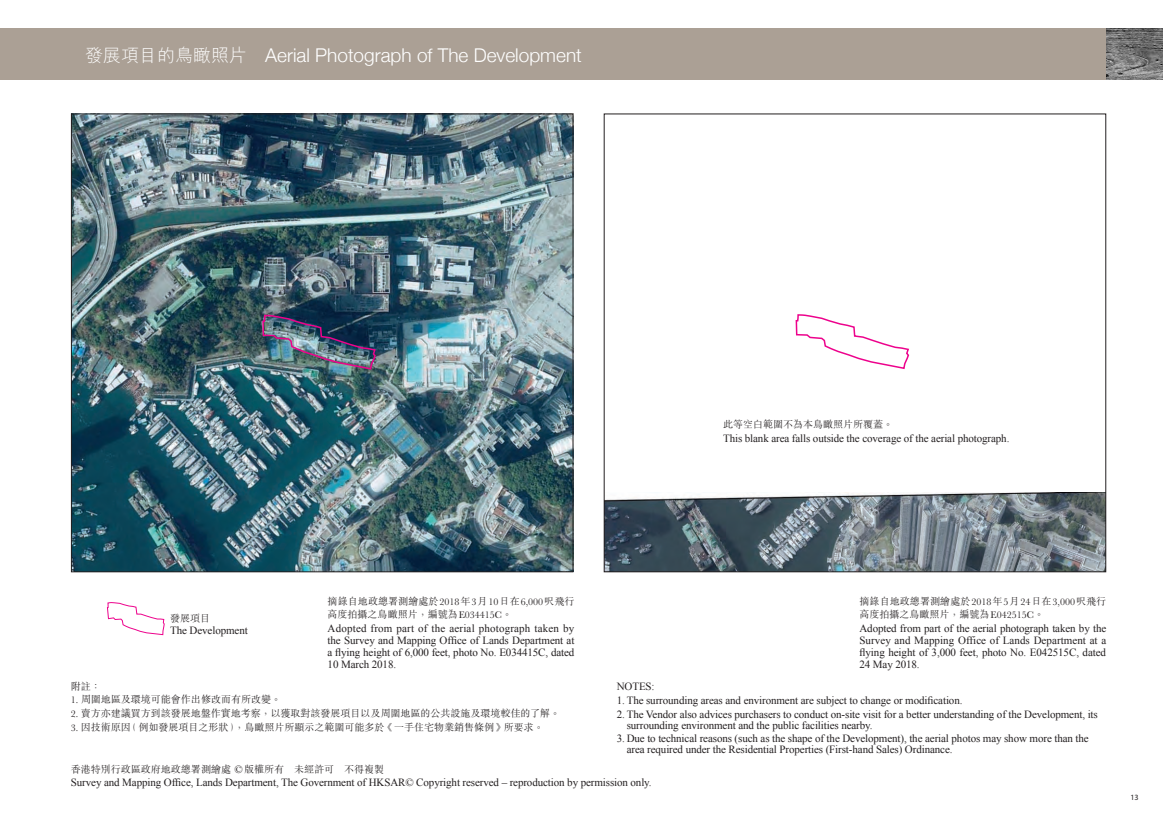
<style>
.page{position:relative;width:1163px;height:814px;background:#fff}
.page>*{position:absolute;margin:0;border:0;box-sizing:border-box;transform-origin:0 0}
.t1{font:300 19px "Helvetica Neue";color:#fff}
.t2{font:11px/12px "Times New Roman";letter-spacing:-.01em;color:#231f20}
.t3{font:300 10px/13px "M Sung HK";color:#231f20}
.t4{font:8px "Myriad Pro";color:#231f20}
.s1{font-family:"M Hei HK";font-size:18px}
.s2{font-family:"Times New Roman";font-weight:400;font-size:11px}
</style>
<div class="page">
<div style="left:0;top:28px;width:1162px;height:51px;background:#aba095"></div>
<img style="left:1106px;top:28px;width:56px;height:51px">
<svg style="left:107px;top:602px;width:58px;height:33px"></svg>
<img style="left:73px;top:115px;width:498px;height:455px">
<img style="left:261px;top:314px;width:116px;height:56px">
<img style="left:605px;top:492px;width:499px;height:78px">
<svg style="left:795px;top:314px;width:115px;height:56px"></svg>
<h1 class="t1" style="left:85px;top:40px;width:498px"><span class="s1">發展項目的鳥瞰照片</span> Aerial Photograph of The Development</h1>
<p class="t3" style="left:723px;top:417px;width:171px">此等空白範圍不為本鳥瞰照片所覆蓋。</p>
<p class="t2" style="left:723px;top:432px;width:288px">This blank area falls outside the coverage of the aerial photograph.</p>
<p class="t3" style="left:170px;top:610px;width:41px">發展項目</p>
<p class="t2" style="left:170px;top:624px;width:79px">The Development</p>
<p class="t3" style="left:327px;top:593px;width:248px">摘錄自地政總署測繪處於2018年3月10日在6,000呎飛行高度拍攝之鳥瞰照片，編號為E034415C。</p>
<p class="t2" style="left:327px;top:622px;width:248px;text-align:justify">Adopted from part of the aerial photograph taken by the Survey and Mapping Office of Lands Department at a flying height of 6,000 feet, photo No. E034415C, dated 10 March 2018.</p>
<p class="t3" style="left:71px;top:678px;width:31px">附註：</p>
<p class="t3" style="left:71px;top:692px;width:211px">1. 周圍地區及環境可能會作出修改而有所改變。</p>
<p class="t3" style="left:71px;top:706px;width:491px">2. 賣方亦建議買方到該發展地盤作實地考察，以獲取對該發展項目以及周圍地區的公共設施及環境較佳的了解。</p>
<p class="t3" style="left:71px;top:720px;width:474px">3. 因技術原因(例如發展項目之形狀)，鳥瞰照片所顯示之範圍可能多於《一手住宅物業銷售條例》所要求。</p>
<p class="t3" style="left:859px;top:593px;width:248px">摘錄自地政總署測繪處於2018年5月24日在3,000呎飛行高度拍攝之鳥瞰照片，編號為E042515C。</p>
<p class="t2" style="left:859px;top:622px;width:248px;text-align:justify">Adopted from part of the aerial photograph taken by the Survey and Mapping Office of Lands Department at a flying height of 3,000 feet, photo No. E042515C, dated 24 May 2018.</p>
<p class="t2" style="left:616px;top:680px;width:39px">NOTES:</p>
<p class="t2" style="left:616px;top:693px;width:347px">1. The surrounding areas and environment are subject to change or modification.</p>
<p class="t2" style="left:626px;top:708px;width:472px;line-height:11px;text-indent:-10px">2. The Vendor also advices purchasers to conduct on-site visit for a better understanding of the Development, its surrounding environment and the public facilities nearby.</p>
<p class="t2" style="left:626px;top:733px;width:463px;line-height:11px;text-indent:-10px">3. Due to technical reasons (such as the shape of the Development), the aerial photos may show more than the area required under the Residential Properties (First-hand Sales) Ordinance.</p>
<p class="t3" style="left:71px;top:762px;width:315px">香港特別行政區政府地政總署測繪處 <span class="s2">©</span>版權所有 未經許可 不得複製</p>
<p class="t2" style="left:71px;top:775px;width:582px">Survey and Mapping Office, Lands Department, The Government of HKSAR© Copyright reserved – reproduction by permission only.</p>
<p class="t4" style="left:1130px;top:792px;width:10px">13</p>
</div>
